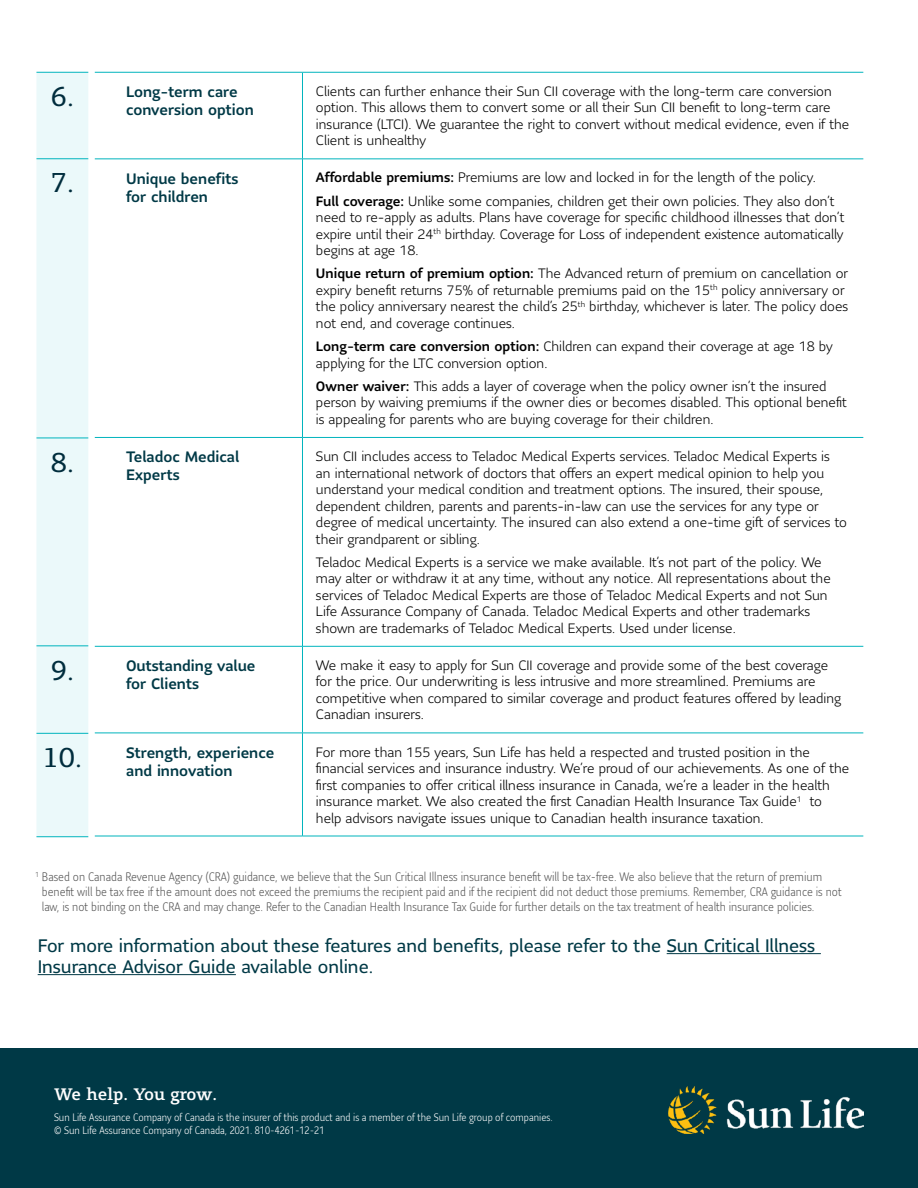
<style>
.page{position:relative;width:918px;height:1188px;background:#fff}
.page>*{position:absolute;margin:0;border:0;box-sizing:border-box;transform-origin:0 0}
.t1{font:27px "Sun Life Serif";color:#002d3d}
.t2{font:18px/21px "Sun Life Sans";color:#003946}
.t3{font:500 16.5px "Sun Life Serif";color:#fff}
.t4{font:500 15px/18px "Sun Life Sans";color:#003946}
.t5{font:300 13.5px/16.5px "Sun Life Sans";color:#000}
.t6{font:300 12px/15px "Sun Life Sans Condensed";color:#555}
.t7{font:300 10.5px/13.5px "Sun Life Sans Condensed";color:#fff}
.s1{color:#fff}
.s2{font-weight:500}
.s3{font-size:7.5px;color:#fff}
</style>
<div class="page">
<div style="left:0;top:1049px;width:918px;height:139px;background:#003946"></div>
<div style="left:36px;top:73px;width:52px;height:763px;background:#ebf9fa"></div>
<hr style="left:36px;top:438px;width:52px;height:1px;background:#00b4bd">
<hr style="left:36px;top:646px;width:52px;height:1px;background:#00b4bd">
<hr style="left:36px;top:72px;width:52px;height:1px;background:#00b4bd">
<hr style="left:36px;top:158px;width:52px;height:1px;background:#00b4bd">
<hr style="left:36px;top:733px;width:52px;height:1px;background:#00b4bd">
<hr style="left:36px;top:836px;width:52px;height:1px;background:#00b4bd">
<svg style="left:95px;top:158px;width:768px;height:678px"></svg>
<hr style="left:302px;top:73px;width:1px;height:86px;background:#00b4bd">
<hr style="left:95px;top:159px;width:207px;height:1px;background:#00b4bd">
<hr style="left:302px;top:159px;width:561px;height:1px;background:#00b4bd">
<hr style="left:302px;top:159px;width:1px;height:278px;background:#00b4bd">
<hr style="left:95px;top:437px;width:207px;height:1px;background:#00b4bd">
<hr style="left:302px;top:437px;width:561px;height:1px;background:#00b4bd">
<hr style="left:302px;top:438px;width:1px;height:208px;background:#00b4bd">
<hr style="left:95px;top:646px;width:207px;height:1px;background:#00b4bd">
<hr style="left:302px;top:646px;width:561px;height:1px;background:#00b4bd">
<hr style="left:302px;top:647px;width:1px;height:86px;background:#00b4bd">
<hr style="left:95px;top:733px;width:207px;height:1px;background:#00b4bd">
<hr style="left:302px;top:733px;width:561px;height:1px;background:#00b4bd">
<hr style="left:302px;top:733px;width:1px;height:103px;background:#00b4bd">
<hr style="left:95px;top:836px;width:207px;height:1px;background:#00b4bd">
<hr style="left:302px;top:836px;width:561px;height:1px;background:#00b4bd">
<hr style="left:95px;top:72px;width:207px;height:1px;background:#00b4bd">
<hr style="left:302px;top:72px;width:561px;height:1px;background:#00b4bd">
<hr style="left:667px;top:953px;width:154px;height:1px;background:#003946">
<hr style="left:38px;top:974px;width:198px;height:1px;background:#003946">
<img style="left:669px;top:1087px;width:195px;height:47px">
<h1 class="t1" style="left:51px;top:78px;width:25px">6.</h1>
<h1 class="t1" style="left:51px;top:165px;width:25px">7.</h1>
<h1 class="t1" style="left:51px;top:444px;width:25px">8.</h1>
<h1 class="t1" style="left:51px;top:652px;width:25px">9.</h1>
<h1 class="t1" style="left:43px;top:739px;width:41px">10.</h1>
<p class="t4" style="left:126px;top:82px;width:129px;text-indent:-18px"><span class="s1">6.</span> Long-term care conversion option</p>
<p class="t5" style="left:316px;top:83px;width:535px">Clients can further enhance their Sun CII coverage with the long-term care conversion option. This allows them to convert some or all their Sun CII benefit to long-term care insurance (LTCI). We guarantee the right to convert without medical evidence, even if the Client is unhealthy</p>
<p class="t4" style="left:126px;top:169px;width:114px;text-indent:-18px"><span class="s1">7.</span> Unique benefits for children</p>
<p class="t5" style="left:316px;top:166px;width:520px;line-height:23.2px"><span class="s2">Affordable premiums:</span> Premiums are low and locked in for the length of the policy.<br><span class="s2">Full coverage:</span> Unlike some companies, children get their own policies. They also don’t</p>
<p class="t5" style="left:316px;top:209px;width:530px;text-align:justify">need to re-apply as adults. Plans have coverage for specific childhood illnesses that don’t expire until their 24<sup>th</sup> birthday. Coverage for Loss of independent existence automatically begins at age 18.</p>
<p class="t5" style="left:316px;top:265px;width:534px"><span class="s2">Unique return of premium option:</span> The Advanced return of premium on cancellation or expiry benefit returns 75% of returnable premiums paid on the 15<sup>th</sup> policy anniversary or the policy anniversary nearest the child’s 25<sup>th</sup> birthday, whichever is later. The policy does not end, and coverage continues.</p>
<p class="t5" style="left:316px;top:338px;width:518px"><span class="s2">Long-term care conversion option:</span> Children can expand their coverage at age 18 by applying for the LTC conversion option.</p>
<p class="t5" style="left:316px;top:378px;width:532px"><span class="s2">Owner waiver:</span> This adds a layer of coverage when the policy owner isn’t the insured person by waiving premiums if the owner dies or becomes disabled. This optional benefit is appealing for parents who are buying coverage for their children.</p>
<p class="t4" style="left:126px;top:448px;width:115px;text-indent:-18px"><span class="s1">8.</span> Teladoc Medical<br>Experts</p>
<p class="t5" style="left:316px;top:448px;width:532px">Sun CII includes access to Teladoc Medical Experts services. Teladoc Medical Experts is an international network of doctors that offers an expert medical opinion to help you understand your medical condition and treatment options. The insured, their spouse, dependent children, parents and parents-in-law can use the services for any type or degree of medical uncertainty. The insured can also extend a one-time gift of services to their grandparent or sibling.</p>
<p class="t5" style="left:316px;top:553px;width:516px">Teladoc Medical Experts is a service we make available. It’s not part of the policy. We may alter or withdraw it at any time, without any notice. All representations about the services of Teladoc Medical Experts are those of Teladoc Medical Experts and not Sun Life Assurance Company of Canada. Teladoc Medical Experts and other trademarks shown are trademarks of Teladoc Medical Experts. Used under license.</p>
<p class="t4" style="left:126px;top:656px;width:131px;text-indent:-18px"><span class="s1">9.</span> Outstanding value for Clients</p>
<p class="t5" style="left:316px;top:657px;width:527px">We make it easy to apply for Sun CII coverage and provide some of the best coverage for the price. Our underwriting is less intrusive and more streamlined. Premiums are competitive when compared to similar coverage and product features offered by leading Canadian insurers.</p>
<p class="t4" style="left:126px;top:743px;width:150px;text-indent:-18px"><span class="s1">1</span><span class="s3">0.</span> Strength, experience and innovation</p>
<p class="t5" style="left:316px;top:743px;width:535px">For more than 155 years, Sun Life has held a respected and trusted position in the financial services and insurance industry. We’re proud of our achievements. As one of the first companies to offer critical illness insurance in Canada, we’re a leader in the health insurance market. We also created the first Canadian Health Insurance Tax Guide<sup>1</sup> to help advisors navigate issues unique to Canadian health insurance taxation.</p>
<p class="t6" style="left:42px;top:869px;width:801px;text-indent:-6px"><sup>1</sup> Based on Canada Revenue Agency (CRA) guidance, we believe that the Sun Critical Illness insurance benefit will be tax-free. We also believe that the return of premium benefit will be tax free if the amount does not exceed the premiums the recipient paid and if the recipient did not deduct those premiums. Remember, CRA guidance is not law, is not binding on the CRA and may change. Refer to the Canadian Health Insurance Tax Guide for further details on the tax treatment of health insurance policies.</p>
<h2 class="t2" style="left:38px;top:935px;width:779px">For more information about these features and benefits, please refer to the Sun Critical Illness<br>Insurance Advisor Guide available online.</h2>
<p class="t3" style="left:54px;top:1083px;width:165px">We help. You grow.</p>
<p class="t7" style="left:54px;top:1110px;width:500px">Sun Life Assurance Company of Canada is the insurer of this product and is a member of the Sun Life group of companies. © Sun Life Assurance Company of Canada, 2021. 810-4261-12-21</p>
</div>
